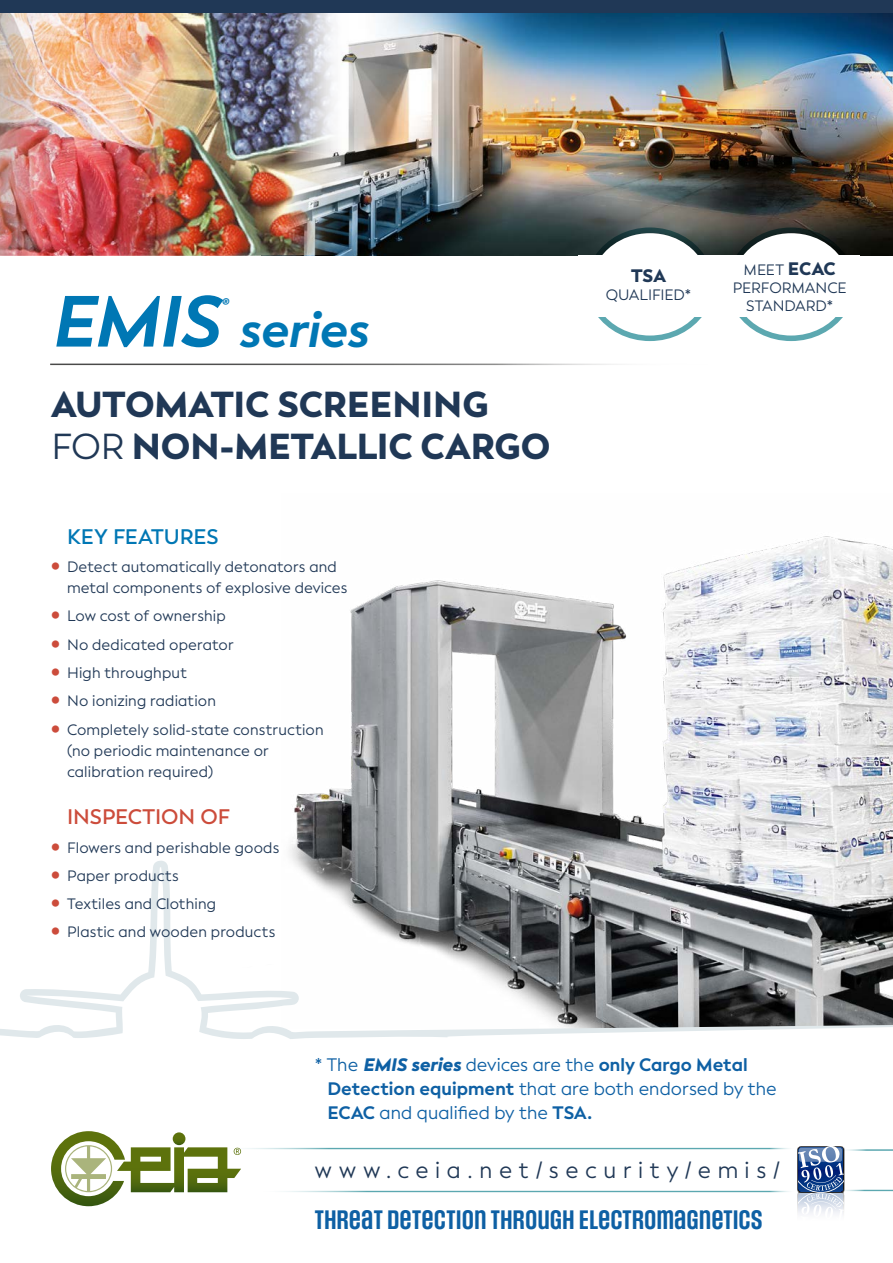
<style>
.page{position:relative;width:893px;height:1263px;background:#fff}
.page>*{position:absolute;margin:0;border:0;box-sizing:border-box;transform-origin:0 0}
.t1{font:italic 700 72px "Facundo";color:#0077b4}
.t2{font:italic 700 48px "Facundo";letter-spacing:-.015em;color:#0077b4}
.t3{font:900 36px/42px "Facundo";color:#203856}
.t4{font:600 22.5px "Social Gothic";color:#0e60a4}
.t5{font:22.5px "Facundo";letter-spacing:.295em;color:#203856}
.t6{font:600 21px "Facundo";letter-spacing:-.005em;color:#cc4c3b}
.t7{font:600 21px "Facundo";letter-spacing:.005em;color:#0077b4}
.t8{font:18px/24px "Facundo";color:#0e60a4}
.t9{font:900 18px "Facundo";color:#203856}
.t10{font:italic 700 15.75px "Facundo";color:#0077b4}
.t11{font:15px/21px "Facundo";letter-spacing:.01em;color:#203856}
.s1{font-weight:400}
.s2{font-weight:700;font-size:27px;color:#cc4c3b}
.s3{font-weight:900;font-size:18px}
.s4{font-weight:900;font-style:italic}
.s5{font-weight:700}
</style>
<div class="page">
<img style="left:349px;top:13px;width:544px;height:242px">
<img style="left:0;top:13px;width:349px;height:242px">
<div style="left:0;top:0;width:893px;height:13px;background:#203856"></div>
<img style="left:289px;top:536px;width:604px;height:325px">
<svg style="left:0;top:861px;width:893px;height:178px"></svg>
<svg style="left:51px;top:1131px;width:190px;height:75px"></svg>
<hr style="left:839px;top:1190px;width:54px;height:1px;background:#5ca8b0">
<hr style="left:841px;top:1149px;width:52px;height:2px;background:#5ca8b0">
<svg style="left:797px;top:1146px;width:47px;height:68px;background:#7d92b7"></svg>
<svg style="left:799px;top:1148px;width:43px;height:14px"></svg>
<hr style="left:256px;top:1191px;width:539px;height:1px;background:#5ca8b0">
<hr style="left:218px;top:1148px;width:577px;height:1px;background:#5ca8b0">
<svg style="left:243px;top:967px;width:10px;height:2px"></svg>
<svg style="left:735px;top:226px;width:113px;height:29px"></svg>
<svg style="left:593px;top:226px;width:113px;height:29px"></svg>
<svg style="left:739px;top:317px;width:104px;height:25px"></svg>
<svg style="left:598px;top:317px;width:104px;height:25px"></svg>
<h1 class="t1" style="left:50px;top:277px;width:171px">EMIS</h1>
<p class="t10" style="left:221px;top:295px;width:9px">®</p>
<h2 class="t2" style="left:237px;top:300px;width:132px">series</h2>
<h3 class="t3" style="left:51px;top:384px;width:501px">AUTOMATIC SCREENING<br><span class="s1">FOR</span> NON-METALLIC CARGO</h3>
<h3 class="t7" style="left:67px;top:524px;width:153px">KEY FEATURES</h3>
<p class="t11" style="left:67px;top:557px;width:282px;text-indent:-17px"><span class="s2">•</span> Detect automatically detonators and metal components of explosive devices</p>
<p class="t11" style="left:50px;top:606px;width:177px"><span class="s2">•</span> Low cost of ownership</p>
<p class="t11" style="left:50px;top:634px;width:185px"><span class="s2">•</span> No dedicated operator</p>
<p class="t11" style="left:50px;top:662px;width:138px"><span class="s2">•</span> High throughput</p>
<p class="t11" style="left:50px;top:691px;width:167px"><span class="s2">•</span> No ionizing radiation</p>
<p class="t11" style="left:67px;top:719px;width:258px;text-indent:-17px"><span class="s2">•</span> Completely solid-state construction (no periodic maintenance or calibration required)</p>
<h3 class="t6" style="left:67px;top:804px;width:164px">INSPECTION OF</h3>
<p class="t11" style="left:50px;top:837px;width:231px"><span class="s2">•</span> Flowers and perishable goods</p>
<p class="t11" style="left:50px;top:865px;width:130px"><span class="s2">•</span> Paper products</p>
<p class="t11" style="left:50px;top:893px;width:167px"><span class="s2">•</span> Textiles and Clothing</p>
<p class="t11" style="left:50px;top:922px;width:227px"><span class="s2">•</span> Plastic and wooden products</p>
<p class="t9" style="left:631px;top:264px;width:36px">TSA</p>
<p class="t11" style="left:606px;top:284px;width:87px">QUALIFIED*</p>
<p class="t11" style="left:733px;top:261px;width:115px;line-height:18px;text-align:center">MEET <span class="s3">ECAC<br></span>PERFORMANCE<br>STANDARD*</p>
<p class="t8" style="left:327px;top:1052px;width:451px;text-indent:-13px">* The <span class="s4">EMIS series</span> devices are the <span class="s5">only Cargo Metal<br>Detection equipment</span> that are both endorsed by the<br><span class="s5">ECAC</span> and qualified by the <span class="s5">TSA.</span></p>
<h3 class="t5" style="left:315px;top:1157px;width:467px">www.ceia.net/security/emis/</h3>
<h3 class="t4" style="left:315px;top:1205px;width:449px">THREAT DETECTION THROUGH ELECTROMAGNETICS</h3>
</div>
